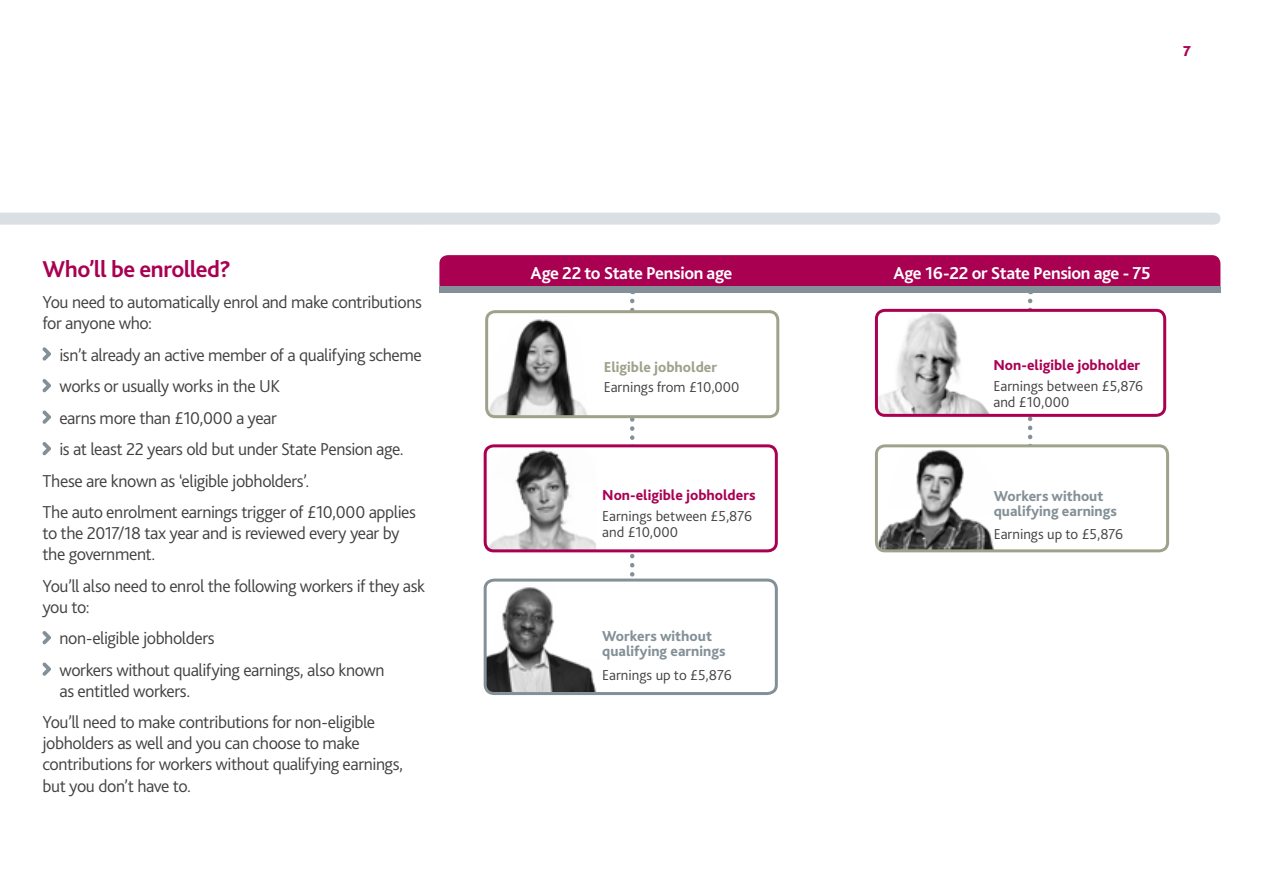
<style>
.page{position:relative;width:1263px;height:893px;background:#fff}
.page>*{position:absolute;margin:0;border:0;box-sizing:border-box;transform-origin:0 0}
.t1{font:700 24px "Bliss 2";letter-spacing:-.02em;color:#a90052}
.t2{font:300 18px/21px "Bliss 2";letter-spacing:-.025em;color:#414042}
.t3{font:700 18px "Bliss 2";letter-spacing:-.02em;color:#fff}
.t4{font:300 15px/16.5px "Bliss 2";color:#414042}
.t5{font:800 15px/15px "Bliss 2";color:#839097}
.t6{font:800 15px "Bliss 2";color:#a90052}
.t7{font:800 15px "Bliss 2";color:#9fa28b}
.t8{font:800 15px "Bliss 2";color:#a90052}
</style>
<div class="page">
<svg style="left:42px;top:347px;width:9px;height:14px"></svg>
<svg style="left:42px;top:379px;width:9px;height:13px"></svg>
<svg style="left:42px;top:410px;width:9px;height:14px"></svg>
<svg style="left:42px;top:442px;width:9px;height:13px"></svg>
<svg style="left:42px;top:631px;width:9px;height:13px"></svg>
<svg style="left:42px;top:662px;width:9px;height:14px"></svg>
<svg style="left:0;top:212px;width:1220px;height:13px;background:#dbe1e5"></svg>
<svg style="left:630px;top:301px;width:4px;height:278px"></svg>
<div style="left:487px;top:312px;width:291px;height:105px;background:#fff;border-radius:9px"></div>
<img style="left:489px;top:319px;width:98px;height:95px">
<div style="left:485px;top:310px;width:294px;height:108px;border:3px solid #9fa28b;border-radius:9px"></div>
<div style="left:485px;top:446px;width:291px;height:105px;background:#fff;border-radius:9px"></div>
<img style="left:485px;top:448px;width:111px;height:101px">
<div style="left:484px;top:444px;width:294px;height:108px;border:3px solid #a90052;border-radius:9px"></div>
<img style="left:485px;top:580px;width:112px;height:112px">
<div style="left:484px;top:579px;width:294px;height:116px;border:3px solid #839097;border-radius:9px"></div>
<img style="left:879px;top:313px;width:110px;height:100px">
<div style="left:875px;top:309px;width:291px;height:108px;border:3px solid #a90052;border-radius:9px"></div>
<svg style="left:1023px;top:301px;width:19px;height:143px"></svg>
<img style="left:876px;top:448px;width:118px;height:103px">
<div style="left:875px;top:444px;width:294px;height:108px;border:3px solid #9fa28b;border-radius:9px"></div>
<div style="left:439px;top:255px;width:781px;height:38px;background:#a90052;border-radius:9px"></div>
<div style="left:439px;top:286px;width:781px;height:7px;background:#839097"></div>
<h1 class="t1" style="left:43px;top:254px;width:190px">Who’ll be enrolled?</h1>
<p class="t2" style="left:43px;top:291px;width:381px">You need to automatically enrol and make contributions for anyone who:</p>
<p class="t2" style="left:60px;top:344px;width:364px">isn’t already an active member of a qualifying scheme</p>
<p class="t2" style="left:60px;top:375px;width:222px">works or usually works in the UK</p>
<p class="t2" style="left:60px;top:407px;width:219px">earns more than £10,000 a year</p>
<p class="t2" style="left:60px;top:438px;width:346px">is at least 22 years old but under State Pension age.</p>
<p class="t2" style="left:43px;top:470px;width:268px">These are known as ‘eligible jobholders’.</p>
<p class="t2" style="left:43px;top:501px;width:375px">The auto enrolment earnings trigger of £10,000 applies</p>
<p class="t2" style="left:43px;top:522px;width:358px">to the 2017/18 tax year and is reviewed every year by the government.</p>
<p class="t2" style="left:43px;top:575px;width:384px">You’ll also need to enrol the following workers if they ask you to:</p>
<p class="t2" style="left:60px;top:622px;width:327px;line-height:31.5px">non-eligible jobholders<br>workers without qualifying earnings, also known</p>
<p class="t2" style="left:43px;top:675px;width:334px;line-height:31.5px;text-indent:17px">as entitled workers.<br>You’ll need to make contributions for non-eligible</p>
<p class="t2" style="left:43px;top:732px;width:362px">jobholders as well and you can choose to make contributions for workers without qualifying earnings, but you don’t have to.</p>
<p class="t8" style="left:1183px;top:42px;width:9px">7</p>
<p class="t3" style="left:531px;top:261px;width:203px">Age 22 to State Pension age</p>
<p class="t3" style="left:893px;top:261px;width:259px">Age 16-22 or State Pension age - 75</p>
<p class="t7" style="left:604px;top:357px;width:115px">Eligible jobholder</p>
<p class="t4" style="left:604px;top:378px;width:137px">Earnings from £10,000</p>
<p class="t6" style="left:602px;top:486px;width:155px">Non-eligible jobholders</p>
<p class="t4" style="left:602px;top:507px;width:151px">Earnings between £5,876 and £10,000</p>
<p class="t5" style="left:602px;top:628px;width:125px">Workers without qualifying earnings</p>
<p class="t4" style="left:602px;top:666px;width:131px">Earnings up to £5,876</p>
<p class="t6" style="left:993px;top:356px;width:148px">Non-eligible jobholder</p>
<p class="t4" style="left:993px;top:377px;width:151px">Earnings between £5,876 and £10,000</p>
<p class="t5" style="left:994px;top:488px;width:125px">Workers without qualifying earnings</p>
<p class="t4" style="left:994px;top:526px;width:131px">Earnings up to £5,876</p>
</div>
